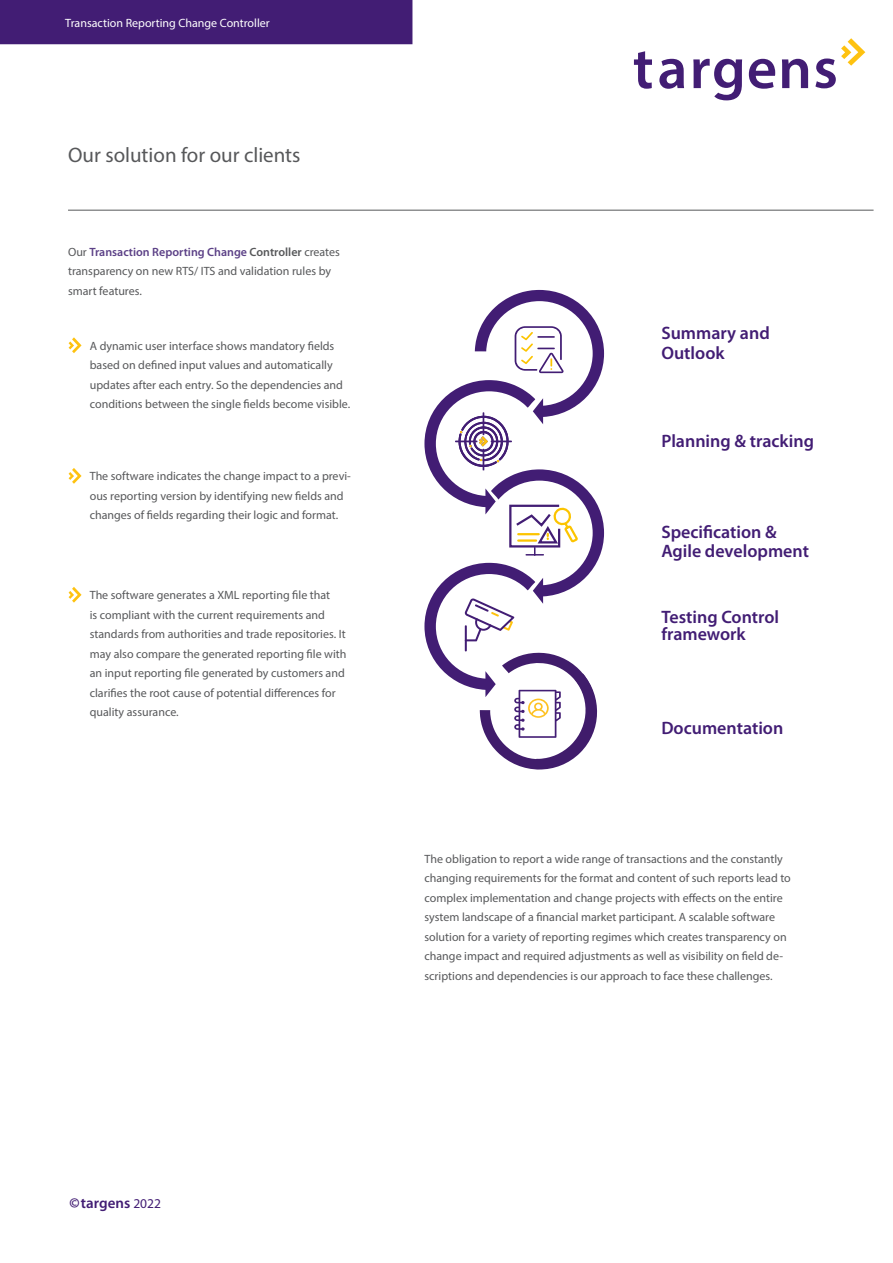
<style>
.page{position:relative;width:893px;height:1263px;background:#fff}
.page>*{position:absolute;margin:0;border:0;box-sizing:border-box;transform-origin:0 0}
.t1{font:21px "Myriad Pro";color:#57585a}
.t2{font:600 18px/19.5px "Myriad Pro";color:#421d74}
.t3{font:600 15px "Myriad Pro";color:#421d74}
.t4{font:12px/19.5px "Myriad Pro";color:#57585a}
.t5{font:12px "Myriad Pro";color:#fff}
.s1{font-weight:600;color:#5c4187}
.s2{font-weight:600}
.s3{font-weight:700}
.s4{font-weight:400;font-size:13.5px}
</style>
<div class="page">
<svg style="left:634px;top:51px;width:18px;height:38px"></svg>
<svg style="left:659px;top:59px;width:25px;height:30px"></svg>
<svg style="left:749px;top:59px;width:26px;height:30px"></svg>
<svg style="left:782px;top:59px;width:26px;height:29px"></svg>
<svg style="left:693px;top:59px;width:49px;height:41px"></svg>
<svg style="left:815px;top:38px;width:50px;height:50px"></svg>
<div style="left:0;top:0;width:412px;height:44px;background:#421d74"></div>
<svg style="left:69px;top:337px;width:13px;height:16px"></svg>
<svg style="left:69px;top:468px;width:13px;height:16px"></svg>
<svg style="left:69px;top:587px;width:13px;height:16px"></svg>
<hr style="left:68px;top:210px;width:805px;height:1px;background:#57585a">
<svg style="left:424px;top:290px;width:180px;height:480px"></svg>
<hr style="left:465px;top:625px;width:2px;height:26px;background:#421d74">
<p class="t5" style="left:65px;top:15px;width:206px">Transaction Reporting Change Controller</p>
<p class="t1" style="left:68px;top:142px;width:234px">Our solution for our clients</p>
<p class="t4" style="left:68px;top:242px;width:273px">Our <span class="s1">Transaction Reporting Change</span> <span class="s2">Controller</span> creates transparency on new RTS/ ITS and validation rules by smart features.</p>
<p class="t4" style="left:90px;top:336px;width:262px">A dynamic user interface shows mandatory fields based on defined input values and automatically updates after each entry. So the dependencies and conditions between the single fields become visible.</p>
<p class="t4" style="left:90px;top:466px;width:263px">The software indicates the change impact to a previ&shy;ous reporting version by identifying new fields and changes of fields regarding their logic and format.</p>
<p class="t4" style="left:90px;top:585px;width:258px">The software generates a XML reporting file that<br>is compliant with the current requirements and standards from authorities and trade repositories. It may also compare the generated reporting file with an input reporting file generated by customers and clarifies the root cause of potential differences for quality assurance.</p>
<p class="t2" style="left:661px;top:323px;width:110px">Summary and<br>Outlook</p>
<p class="t2" style="left:661px;top:431px;width:154px">Planning &amp; tracking</p>
<p class="t2" style="left:661px;top:522px;width:149px">Specification &amp;<br>Agile development</p>
<p class="t2" style="left:661px;top:609px;width:119px;line-height:16.5px">Testing Control framework</p>
<p class="t2" style="left:661px;top:718px;width:123px">Documentation</p>
<p class="t4" style="left:424px;top:849px;width:368px">The obligation to report a wide range of transactions and the constantly changing requirements for the format and content of such reports lead to complex implementation and change projects with effects on the entire system landscape of a financial market participant. A scalable software solution for a variety of reporting regimes which creates transparency on change impact and required adjustments as well as visibility on field de&shy;scriptions and dependencies is our approach to face these challenges.</p>
<p class="t3" style="left:69px;top:1193px;width:93px"><span class="s3">©</span>targens <span class="s4">2022</span></p>
</div>
